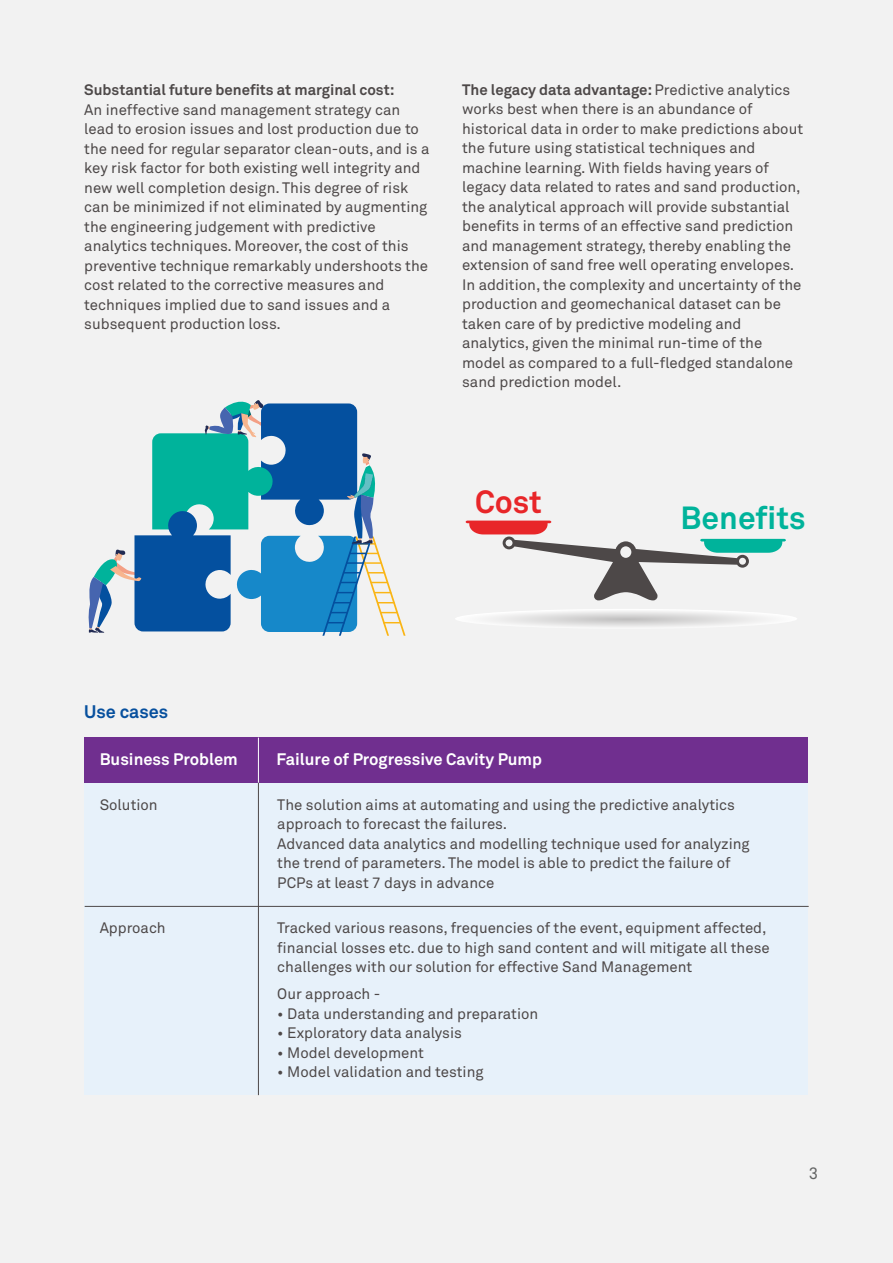
<style>
.page{position:relative;width:893px;height:1263px;background:#f2f2f2}
.page>*{position:absolute;margin:0;border:0;box-sizing:border-box;transform-origin:0 0}
.t1{font:700 31.65px "Wipro Akkurat";color:#00b39b}
.t2{font:700 31.65px "Wipro Akkurat";color:#e82629}
.t3{font:700 18px "Wipro Akkurat";color:#07509e}
.t4{font:700 16.5px "Wipro Akkurat";color:#fff}
.t5{font:16.5px "Wipro Akkurat";color:#646565}
.t6{font:15px/19.5px "Wipro Akkurat";color:#4d4848}
.t7{font:700 15px "Wipro Akkurat";color:#4d4848}
.s1{font-weight:700}
</style>
<div class="page">
<div style="left:85px;top:738px;width:723px;height:357px;background:#e7f1fa"></div>
<div style="left:85px;top:738px;width:723px;height:45px;background:#702f8f"></div>
<hr style="left:85px;top:906px;width:724px;height:1px;background:#4d4848">
<hr style="left:258px;top:783px;width:1px;height:312px;background:#4d4848">
<hr style="left:258px;top:738px;width:1px;height:45px;background:#fff">
<svg style="left:88px;top:400px;width:318px;height:236px"></svg>
<svg style="left:456px;top:609px;width:341px;height:17px"></svg>
<svg style="left:466px;top:521px;width:320px;height:79px"></svg>
<p class="t7" style="left:84px;top:81px;width:312px">Substantial future benefits at marginal cost:</p>
<p class="t6" style="left:84px;top:100px;width:347px">An ineffective sand management strategy can lead to erosion issues and lost production due to the need for regular separator clean-outs, and is a key risk factor for both existing well integrity and new well completion design. This degree of risk can be minimized if not eliminated by augmenting the engineering judgement with predictive analytics techniques. Moreover, the cost of this preventive technique remarkably undershoots the cost related to the corrective measures and techniques implied due to sand issues and a subsequent production loss.</p>
<p class="t6" style="left:462px;top:80px;width:343px"><span class="s1">The legacy data advantage:</span> Predictive analytics works best when there is an abundance of historical data in order to make predictions about the future using statistical techniques and machine learning. With fields having years of legacy data related to rates and sand production, the analytical approach will provide substantial benefits in terms of an effective sand prediction and management strategy, thereby enabling the extension of sand free well operating envelopes.<br>In addition, the complexity and uncertainty of the production and geomechanical dataset can be taken care of by predictive modeling and analytics, given the minimal run-time of the model as compared to a full-fledged standalone sand prediction model.</p>
<h1 class="t2" style="left:475px;top:482px;width:68px">Cost</h1>
<h1 class="t1" style="left:681px;top:499px;width:126px">Benefits</h1>
<p class="t3" style="left:84px;top:701px;width:85px">Use cases</p>
<p class="t4" style="left:276px;top:749px;width:267px">Failure of Progressive Cavity Pump</p>
<p class="t4" style="left:100px;top:749px;width:140px">Business Problem</p>
<p class="t6" style="left:100px;top:795px;width:60px">Solution</p>
<p class="t6" style="left:277px;top:795px;width:474px">The solution aims at automating and using the predictive analytics approach to forecast the failures.<br>Advanced data analytics and modelling technique used for analyzing the trend of parameters. The model is able to predict the failure of PCPs at least 7 days in advance</p>
<p class="t6" style="left:100px;top:918px;width:68px">Approach</p>
<p class="t6" style="left:277px;top:918px;width:494px">Tracked various reasons, frequencies of the event, equipment affected, financial losses etc. due to high sand content and will mitigate all these challenges with our solution for effective Sand Management</p>
<p class="t6" style="left:277px;top:984px;width:105px">Our approach -</p>
<p class="t6" style="left:277px;top:1004px;width:262px">• Data understanding and preparation</p>
<p class="t6" style="left:277px;top:1023px;width:186px">• Exploratory data analysis</p>
<p class="t6" style="left:277px;top:1043px;width:148px">• Model development</p>
<p class="t6" style="left:277px;top:1062px;width:208px">• Model validation and testing</p>
<p class="t5" style="left:809px;top:1163px;width:11px">3</p>
</div>
